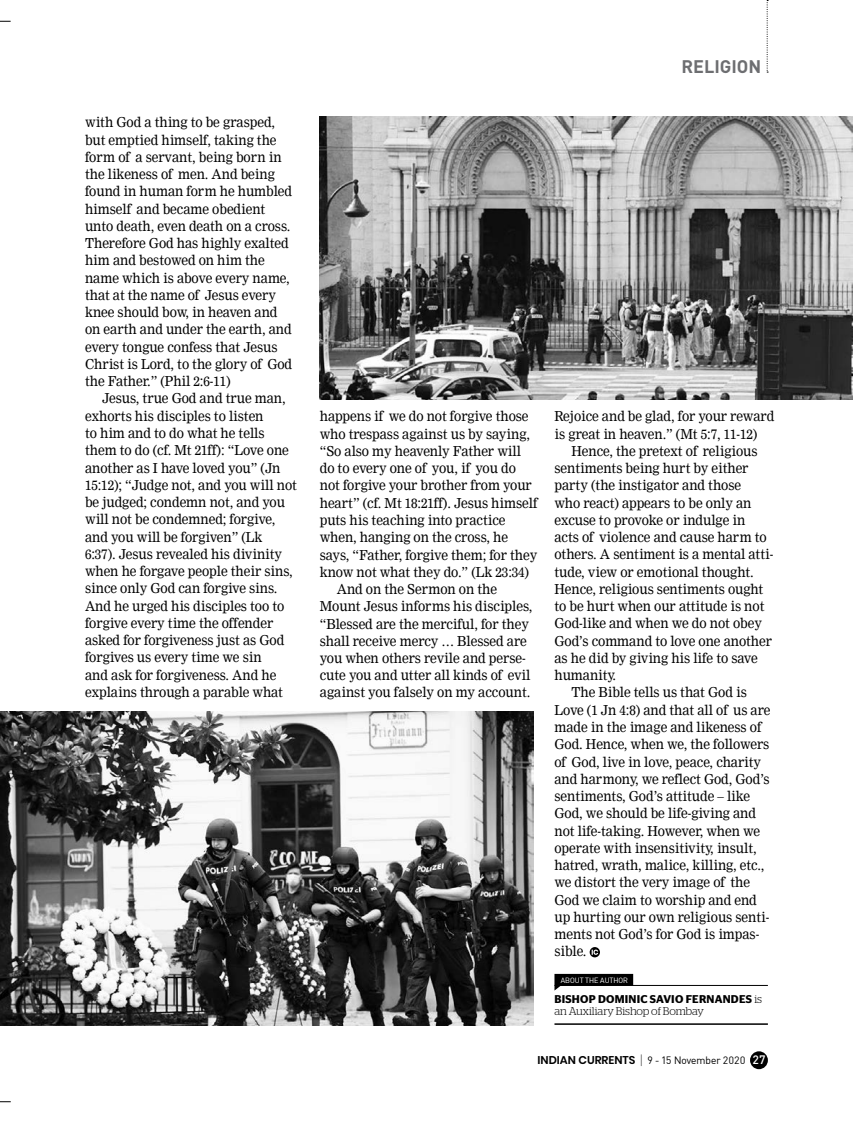
<style>
.page{position:relative;width:853px;height:1123px;background:#fff}
.page>*{position:absolute;margin:0;border:0;box-sizing:border-box;transform-origin:0 0}
.t1{font:700 18px "DI Nc";color:#6d6e71}
.t2{font:13.5px/17.2px "Nimrod";letter-spacing:-.005em;color:#000;scale:.95 1}
.t3{font:600 11.25px "Stag Sans";letter-spacing:.02em;color:#000}
.t4{font:300 11.25px "Stag";letter-spacing:-.005em;color:#000}
.t5{font:10.5px "Sapient Sans";color:#000}
.t6{font:7.5px "Sapient Sans";color:#fff}
.s1{font-family:"Stag";font-weight:300}
.s2{font-family:"Poppins";font-weight:600;font-size:11.25px}
.s3{font-weight:300;font-size:13.5px}
.s4{font-weight:500;font-size:12px;color:#fff}
</style>
<div class="page">
<div style="left:750px;top:1051px;width:17px;height:18px;background:#000;border-radius:50%"></div>
<svg style="left:589px;top:947px;width:11px;height:10px"></svg>
<svg style="left:591px;top:949px;width:7px;height:5px"></svg>
<img style="left:0;top:711px;width:533px;height:314px">
<img style="left:320px;top:117px;width:533px;height:282px">
<hr style="left:554px;top:985px;width:213px;height:1px;background:#000">
<hr style="left:554px;top:1023px;width:213px;height:1px;background:#000">
<svg style="left:554px;top:973px;width:79px;height:17px"></svg>
<svg style="left:766px;top:0;width:2px;height:73px"></svg>
<p class="t2" style="left:85px;top:114px;width:219px">with God a thing to be grasped, but emptied himself, taking the form of a servant, being born in the likeness of men. And being found in human form he humbled himself and became obedient unto death, even death on a cross.<br>Therefore God has highly exalted him and bestowed on him the name which is above every name, that at the name of Jesus every knee should bow, in heaven and on earth and under the earth, and every tongue confess that Jesus<br>Christ is Lord, to the glory of God the Father.” (Phil 2:6-11)</p>
<p class="t2" style="left:85px;top:390px;width:224px;text-indent:17px">Jesus, true God and true man, exhorts his disciples to listen<br>to him and to do what he tells them to do (cf. Mt 21ff): “Love one another as I have loved you” (Jn<br>15:12); “Judge not, and you will not be judged; condemn not, and you will not be condemned; forgive, and you will be forgiven” (Lk<br>6:37). Jesus revealed his divinity when he forgave people their sins, since only God can forgive sins.<br>And he urged his disciples too to forgive every time the offender asked for forgiveness just as God forgives us every time we sin<br>and ask for forgiveness. And he explains through a parable what</p>
<h1 class="t1" style="left:681px;top:55px;width:60px">RELIGION</h1>
<p class="t2" style="left:320px;top:408px;width:221px">happens if we do not forgive those</p>
<p class="t2" style="left:320px;top:425px;width:223px">who trespass against us by saying,</p>
<p class="t2" style="left:320px;top:442px;width:213px">“So also my heavenly Father will</p>
<p class="t2" style="left:320px;top:460px;width:208px">do to every one of you, if you do</p>
<p class="t2" style="left:320px;top:477px;width:225px">not forgive your brother from your</p>
<p class="t2" style="left:320px;top:494px;width:230px">heart” (cf. Mt 18:21ff). Jesus himself</p>
<p class="t2" style="left:320px;top:511px;width:197px">puts his teaching into practice</p>
<p class="t2" style="left:320px;top:529px;width:200px">when, hanging on the cross, he</p>
<p class="t2" style="left:320px;top:546px;width:230px">says, “Father, forgive them; for they</p>
<p class="t2" style="left:320px;top:563px;width:222px">know not what they do.” (Lk 23:34)</p>
<p class="t2" style="left:337px;top:580px;width:170px">And on the Sermon on the</p>
<p class="t2" style="left:320px;top:598px;width:225px">Mount Jesus informs his disciples,</p>
<p class="t2" style="left:320px;top:615px;width:222px">“Blessed are the merciful, for they</p>
<p class="t2" style="left:320px;top:632px;width:219px">shall receive mercy … Blessed are</p>
<p class="t2" style="left:320px;top:649px;width:218px">you when others revile and perse-</p>
<p class="t2" style="left:320px;top:667px;width:223px">cute you and utter all kinds of evil</p>
<p class="t2" style="left:320px;top:684px;width:223px">against you falsely on my account.</p>
<p class="t2" style="left:554px;top:408px;width:233px">Rejoice and be glad, for your reward is great in heaven.” (Mt 5:7, 11-12)</p>
<p class="t2" style="left:571px;top:442px;width:197px">Hence, the pretext of religious</p>
<p class="t2" style="left:554px;top:460px;width:206px">sentiments being hurt by either</p>
<p class="t2" style="left:554px;top:477px;width:198px">party (the instigator and those</p>
<p class="t2" style="left:554px;top:494px;width:209px">who react) appears to be only an</p>
<p class="t2" style="left:554px;top:511px;width:202px">excuse to provoke or indulge in</p>
<p class="t2" style="left:554px;top:529px;width:225px">acts of violence and cause harm to</p>
<p class="t2" style="left:554px;top:546px;width:232px">others. A sentiment is a mental atti-</p>
<p class="t2" style="left:554px;top:563px;width:211px">tude, view or emotional thought.</p>
<p class="t2" style="left:554px;top:580px;width:221px">Hence, religious sentiments ought</p>
<p class="t2" style="left:554px;top:598px;width:222px">to be hurt when our attitude is not</p>
<p class="t2" style="left:554px;top:615px;width:220px">God-like and when we do not obey</p>
<p class="t2" style="left:554px;top:632px;width:230px">God’s command to love one another</p>
<p class="t2" style="left:554px;top:649px;width:215px">as he did by giving his life to save</p>
<p class="t2" style="left:554px;top:667px;width:66px">humanity.</p>
<p class="t2" style="left:571px;top:684px;width:186px">The Bible tells us that God is</p>
<p class="t2" style="left:554px;top:701px;width:229px">Love (1 Jn 4:8) and that all of us are</p>
<p class="t2" style="left:554px;top:718px;width:219px">made in the image and likeness of</p>
<p class="t2" style="left:554px;top:736px;width:228px">God. Hence, when we, the followers</p>
<p class="t2" style="left:554px;top:753px;width:219px">of God, live in love, peace, charity</p>
<p class="t2" style="left:554px;top:770px;width:228px">and harmony, we reflect God, God’s</p>
<p class="t2" style="left:554px;top:787px;width:207px">sentiments, God’s attitude – like</p>
<p class="t2" style="left:554px;top:805px;width:214px">God, we should be life-giving and</p>
<p class="t2" style="left:554px;top:822px;width:218px">not life-taking. However, when we</p>
<p class="t2" style="left:554px;top:839px;width:214px">operate with insensitivity, insult,</p>
<p class="t2" style="left:554px;top:856px;width:223px">hatred, wrath, malice, killing, etc.,</p>
<p class="t2" style="left:554px;top:874px;width:207px">we distort the very image of the</p>
<p class="t2" style="left:554px;top:891px;width:214px">God we claim to worship and end</p>
<p class="t2" style="left:554px;top:908px;width:228px">up hurting our own religious senti-</p>
<p class="t2" style="left:554px;top:925px;width:217px">ments not God’s for God is impas-</p>
<p class="t2" style="left:554px;top:943px;width:35px">sible.</p>
<p class="t3" style="left:554px;top:992px;width:209px">BISHOP DOMINIC SAVIO FERNANDES <span class="s1">is</span></p>
<p class="t4" style="left:554px;top:1004px;width:151px">an Auxiliary Bishop of Bombay</p>
<p class="t6" style="left:561px;top:975px;width:69px">ABOUT THE AUTHOR</p>
<p class="t5" style="left:537px;top:1053px;width:229px"><span class="s2">INDIAN CURRENTS</span> <span class="s3">|</span> 9 - 15 NOVEMBER 2020 <span class="s4">27</span></p>
</div>
